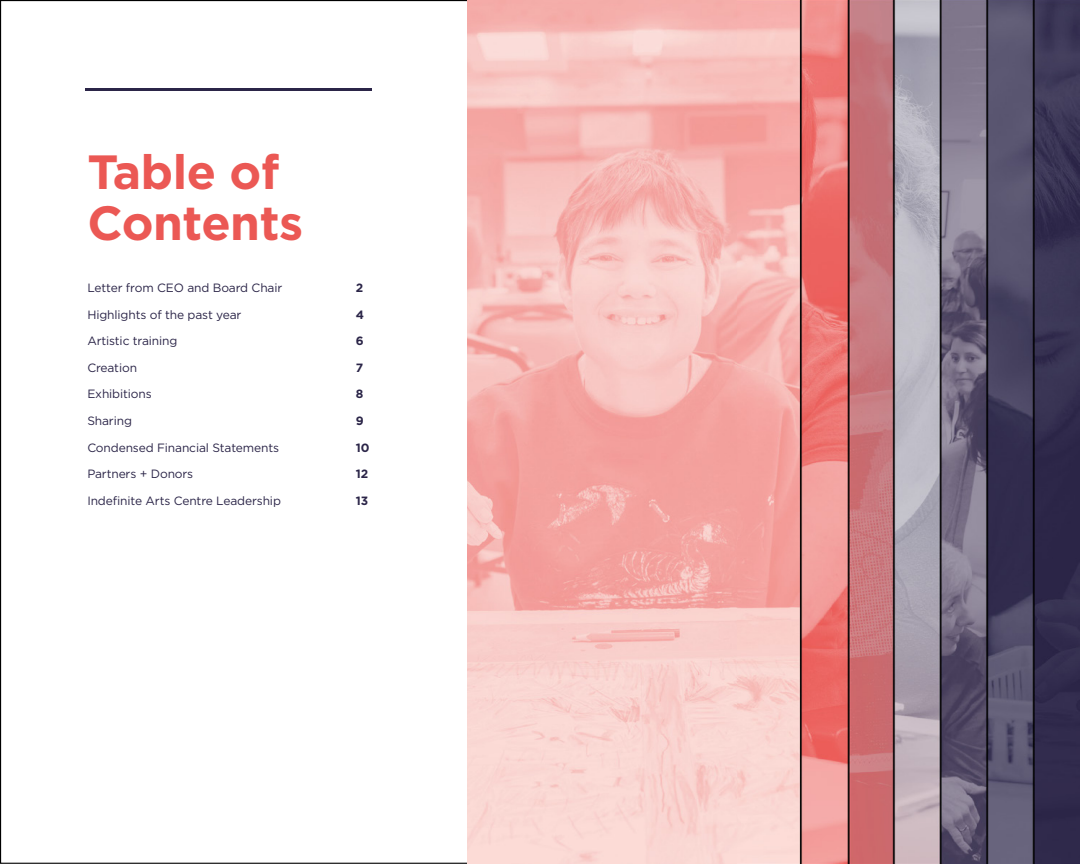
<style>
.page{position:relative;width:1080px;height:864px;background:#fff}
.page>*{position:absolute;margin:0;border:0;box-sizing:border-box;transform-origin:0 0}
.t1{font:700 48px/51px "Gotham";letter-spacing:-.01em;color:#eb5854}
.t2{font:12px "Gotham";letter-spacing:-.01em;color:#2b2548}
.t3{font:700 12px "Gotham";color:#2b2548}
</style>
<div class="page">
<img style="left:467px;top:0;width:271px;height:864px">
<hr style="left:86px;top:88px;width:286px;height:2px;background:#2b2548">
<img style="left:738px;top:0;width:342px;height:864px">
<h1 class="t1" style="left:87px;top:145px;width:217px">Table of<br>Contents</h1>
<p class="t2" style="left:87px;top:281px;width:197px">Letter from CEO and Board Chair</p>
<p class="t3" style="left:356px;top:281px;width:9px">2</p>
<p class="t2" style="left:87px;top:308px;width:156px">Highlights of the past year</p>
<p class="t3" style="left:356px;top:307px;width:10px">4</p>
<p class="t2" style="left:87px;top:334px;width:92px">Artistic training</p>
<p class="t3" style="left:356px;top:334px;width:9px">6</p>
<p class="t2" style="left:87px;top:361px;width:51px">Creation</p>
<p class="t3" style="left:356px;top:361px;width:9px">7</p>
<p class="t2" style="left:87px;top:388px;width:66px">Exhibitions</p>
<p class="t3" style="left:356px;top:387px;width:9px">8</p>
<p class="t2" style="left:87px;top:414px;width:46px">Sharing</p>
<p class="t3" style="left:356px;top:414px;width:9px">9</p>
<p class="t2" style="left:87px;top:441px;width:193px">Condensed Financial Statements</p>
<p class="t3" style="left:356px;top:441px;width:15px">10</p>
<p class="t2" style="left:87px;top:468px;width:107px">Partners + Donors</p>
<p class="t3" style="left:356px;top:467px;width:14px">12</p>
<p class="t2" style="left:87px;top:494px;width:195px">Indefinite Arts Centre Leadership</p>
<p class="t3" style="left:356px;top:494px;width:14px">13</p>
</div>
